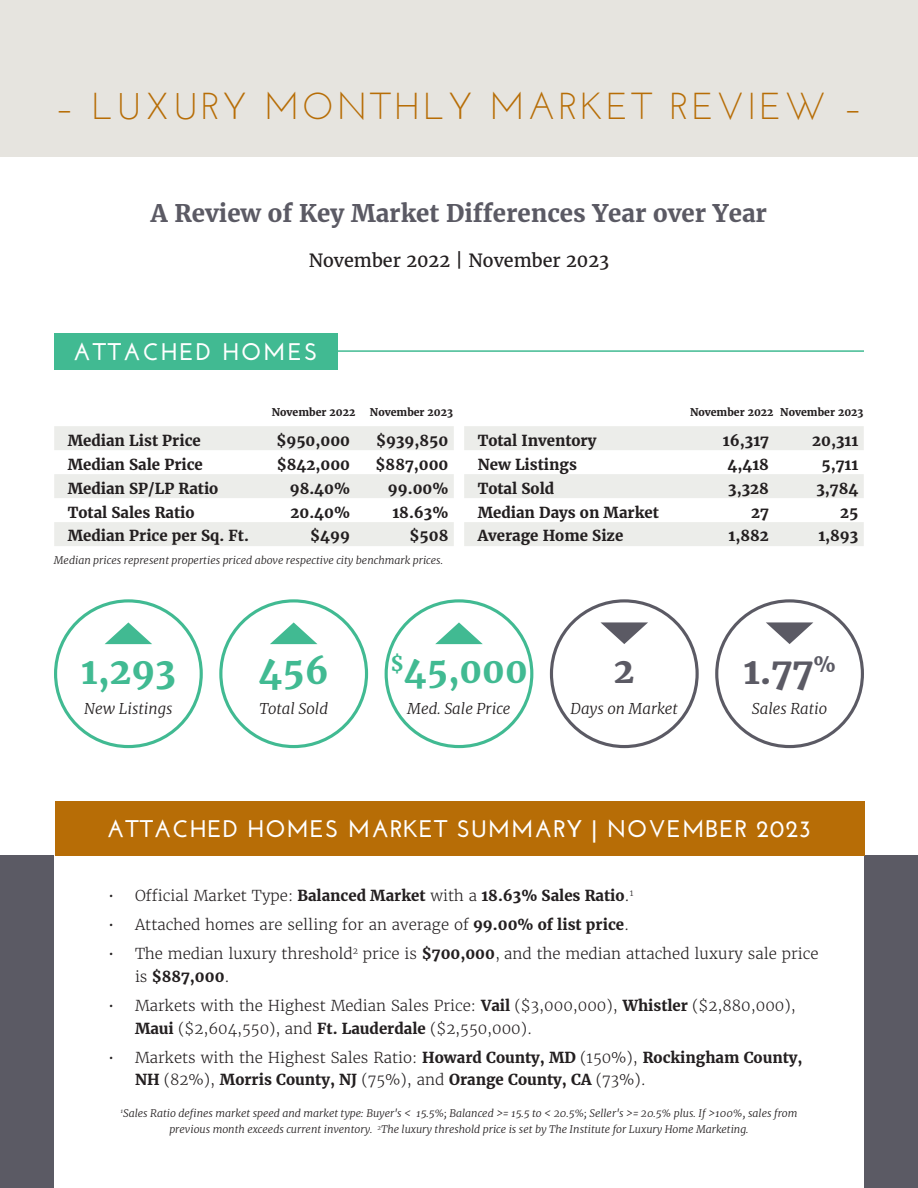
<style>
.page{position:relative;width:918px;height:1188px;background:#fff}
.page>*{position:absolute;margin:0;border:0;box-sizing:border-box;transform-origin:0 0}
.Main_Headline{font:37.5px "Josefin Sans";letter-spacing:.08em;color:#b76d06}
.Main_Comparison_Big_Number{font:700 36px "Merriweather";color:#41ba92}
.Main_Comparison_Big_Number-2{font:700 36px "Merriweather";color:#5b5a64}
.Main_Comparison_Big_Number_NEG{font:700 36px "Merriweather";color:#41ba92}
.Main_Comparison_Big_Number-3{font:700 34.5px "Merriweather";color:#41ba92}
.Main_Comparison_Big_Number-4{font:700 34.5px "Merriweather";color:#5b5a64}
.Main_Comparison_Headline{font:700 24px "Merriweather";color:#5b5a64}
.Main_Summary_Headline{font:700 24px "Josefin Sans";letter-spacing:.04em;color:#fff}
.Main_SubHead{font:700 24px "Josefin Sans";letter-spacing:.08em;color:#fff}
.Main_Comparison_Captions{font:18px "Merriweather";color:#231f20}
.Summary_Chart{font:700 15px/22.5px "Merriweather";color:#231f20}
.t1{font:300 15px/22.5px "Merriweather";color:#231f20}
.Summary_Chart_Bold{font:700 15px "Merriweather";color:#231f20}
.Main_Comparison_Captions-2{font:italic 300 15px "Merriweather";color:#231f20}
.t2{font:italic 300 10.5px/16.5px "Merriweather";color:#231f20;text-align:center}
.Main_Comparison_Captions-3{font:700 10.5px "Merriweather";color:#231f20}
.s1{font-weight:300}
.s2{font-weight:700}
</style>
<div class="page">
<div style="left:0;top:0;width:918px;height:158px;background:#e6e4df"></div>
<div style="left:0;top:855px;width:918px;height:333px;background:#5b5a64"></div>
<div style="left:54px;top:855px;width:810px;height:333px;background:#fff"></div>
<div style="left:55px;top:801px;width:810px;height:54px;background:#b76d06"></div>
<svg style="left:54px;top:426px;width:400px;height:120px;fill:#ecedea"></svg>
<svg style="left:464px;top:426px;width:400px;height:120px;fill:#ecedea"></svg>
<div style="left:54px;top:333px;width:284px;height:36px;background:#41ba92"></div>
<hr style="left:338px;top:350px;width:526px;height:2px;background:#41ba92">
<div style="left:219px;top:599px;width:149px;height:149px;border:3px solid #41ba92;border-radius:50%"></div>
<div style="left:54px;top:599px;width:149px;height:149px;border:3px solid #41ba92;border-radius:50%"></div>
<div style="left:385px;top:599px;width:148px;height:149px;border:3px solid #41ba92;border-radius:50%"></div>
<div style="left:550px;top:599px;width:149px;height:149px;border:3px solid #5b5a64;border-radius:50%"></div>
<div style="left:715px;top:599px;width:149px;height:149px;border:3px solid #5b5a64;border-radius:50%"></div>
<p class="Main_Headline" style="left:55px;top:83px;width:809px">– LUXURY MONTHLY MARKET REVIEW –</p>
<p class="Main_Comparison_Headline" style="left:151px;top:198px;width:618px">A Review of Key Market Differences Year over Year</p>
<p class="Main_Comparison_Captions" style="left:309px;top:249px;width:302px">November 2022 | November 2023</p>
<p class="Main_SubHead" style="left:73px;top:338px;width:246px">ATTACHED HOMES</p>
<p class="Main_Comparison_Captions-3" style="left:272px;top:406px;width:85px">November 2022</p>
<p class="Main_Comparison_Captions-3" style="left:370px;top:406px;width:85px">November 2023</p>
<p class="Main_Comparison_Captions-3" style="left:690px;top:406px;width:85px">November 2022</p>
<p class="Main_Comparison_Captions-3" style="left:780px;top:406px;width:85px">November 2023</p>
<p class="Summary_Chart" style="left:68px;top:429px;width:135px">Median List Price</p>
<p class="Summary_Chart_Bold" style="left:276px;top:431px;width:75px">$950,000</p>
<p class="Summary_Chart_Bold" style="left:376px;top:431px;width:74px">$939,850</p>
<p class="Summary_Chart" style="left:68px;top:453px;width:137px">Median Sale Price</p>
<p class="Summary_Chart_Bold" style="left:277px;top:455px;width:75px">$842,000</p>
<p class="Summary_Chart_Bold" style="left:376px;top:455px;width:74px">$887,000</p>
<p class="Summary_Chart" style="left:68px;top:477px;width:152px">Median SP/LP Ratio</p>
<p class="Summary_Chart_Bold" style="left:290px;top:479px;width:62px">98.40%</p>
<p class="Summary_Chart_Bold" style="left:388px;top:479px;width:62px">99.00%</p>
<p class="Summary_Chart" style="left:68px;top:501px;width:128px">Total Sales Ratio</p>
<p class="Summary_Chart_Bold" style="left:290px;top:503px;width:61px">20.40%</p>
<p class="Summary_Chart_Bold" style="left:392px;top:503px;width:57px">18.63%</p>
<p class="Summary_Chart" style="left:68px;top:525px;width:183px">Median Price per Sq. Ft.</p>
<p class="Summary_Chart_Bold" style="left:310px;top:527px;width:41px">$499</p>
<p class="Summary_Chart_Bold" style="left:410px;top:527px;width:40px">$508</p>
<p class="t2" style="left:54px;top:551px;width:391px">Median prices represent properties priced above respective city benchmark prices.</p>
<p class="Summary_Chart" style="left:478px;top:429px;width:120px">Total Inventory</p>
<p class="Summary_Chart_Bold" style="left:723px;top:431px;width:47px">16,317</p>
<p class="Summary_Chart_Bold" style="left:812px;top:431px;width:48px">20,311</p>
<p class="Summary_Chart" style="left:478px;top:453px;width:101px">New Listings</p>
<p class="Summary_Chart_Bold" style="left:727px;top:455px;width:43px">4,418</p>
<p class="Summary_Chart_Bold" style="left:822px;top:455px;width:38px">5,711</p>
<p class="Summary_Chart" style="left:478px;top:477px;width:78px">Total Sold</p>
<p class="Summary_Chart_Bold" style="left:728px;top:479px;width:42px">3,328</p>
<p class="Summary_Chart_Bold" style="left:816px;top:479px;width:43px">3,784</p>
<p class="Summary_Chart" style="left:478px;top:501px;width:183px">Median Days on Market</p>
<p class="Summary_Chart_Bold" style="left:751px;top:503px;width:19px">27</p>
<p class="Summary_Chart_Bold" style="left:840px;top:503px;width:20px">25</p>
<p class="Summary_Chart" style="left:478px;top:525px;width:147px">Average Home Size</p>
<p class="Summary_Chart_Bold" style="left:729px;top:527px;width:42px">1,882</p>
<p class="Summary_Chart_Bold" style="left:818px;top:527px;width:42px">1,893</p>
<p class="Main_Comparison_Big_Number" style="left:81px;top:649px;width:96px">1,293</p>
<p class="Main_Comparison_Captions-2" style="left:84px;top:698px;width:90px">New Listings</p>
<p class="Main_Comparison_Big_Number_NEG" style="left:259px;top:649px;width:72px">456</p>
<p class="Main_Comparison_Captions-2" style="left:259px;top:698px;width:70px">Total Sold</p>
<p class="Main_Comparison_Big_Number-3" style="left:390px;top:649px;width:139px"><sup>$</sup>45,000</p>
<p class="Main_Comparison_Captions-2" style="left:407px;top:698px;width:105px">Med. Sale Price</p>
<p class="Main_Comparison_Big_Number-4" style="left:614px;top:649px;width:22px">2</p>
<p class="Main_Comparison_Captions-2" style="left:571px;top:698px;width:109px">Days on Market</p>
<p class="Main_Comparison_Big_Number-2" style="left:743px;top:649px;width:94px">1.77<sup>%</sup></p>
<p class="Main_Comparison_Captions-2" style="left:752px;top:698px;width:77px">Sales Ratio</p>
<p class="Main_Summary_Headline" style="left:107px;top:815px;width:706px">ATTACHED HOMES MARKET SUMMARY | NOVEMBER 2023</p>
<p class="Summary_Chart" style="left:108px;top:884px;width:527px"><span class="s1">• Official Market Type:</span> Balanced Market <span class="s1">with a</span> 18.63% Sales Ratio<span class="s1">.</span><sup>1</sup></p>
<p class="t1" style="left:108px;top:914px;width:523px">• Attached homes are selling for an average of <span class="s2">99.00% of list price</span>.</p>
<p class="t1" style="left:135px;top:943px;width:685px;text-indent:-27px">• The median luxury threshold<sup>2</sup> price is <span class="s2">$700,000</span>, and the median attached luxury sale price is <span class="s2">$887,000</span>.</p>
<p class="t1" style="left:135px;top:995px;width:662px;text-indent:-27px">• Markets with the Highest Median Sales Price: <span class="s2">Vail</span> ($3,000,000), <span class="s2">Whistler</span> ($2,880,000),<br><span class="s2">Maui</span> ($2,604,550), and <span class="s2">Ft. Lauderdale</span> ($2,550,000).</p>
<p class="Summary_Chart" style="left:135px;top:1046px;width:669px;text-indent:-27px"><span class="s1">• Markets with the Highest Sales Ratio:</span> Howard County, MD <span class="s1">(150%),</span> Rockingham County,<br>NH <span class="s1">(82%),</span> Morris County, NJ <span class="s1">(75%), and</span> Orange County, CA <span class="s1">(73%).</span></p>
<p class="t2" style="left:120px;top:1104px;width:679px"><sup>1</sup>Sales Ratio defines market speed and market type: Buyer's &lt; 15.5%; Balanced &gt;= 15.5 to &lt; 20.5%; Seller's &gt;= 20.5% plus. If &gt;100%, sales from previous month exceeds current inventory. <sup>2</sup>The luxury threshold price is set by The Institute for Luxury Home Marketing.</p>
</div>
